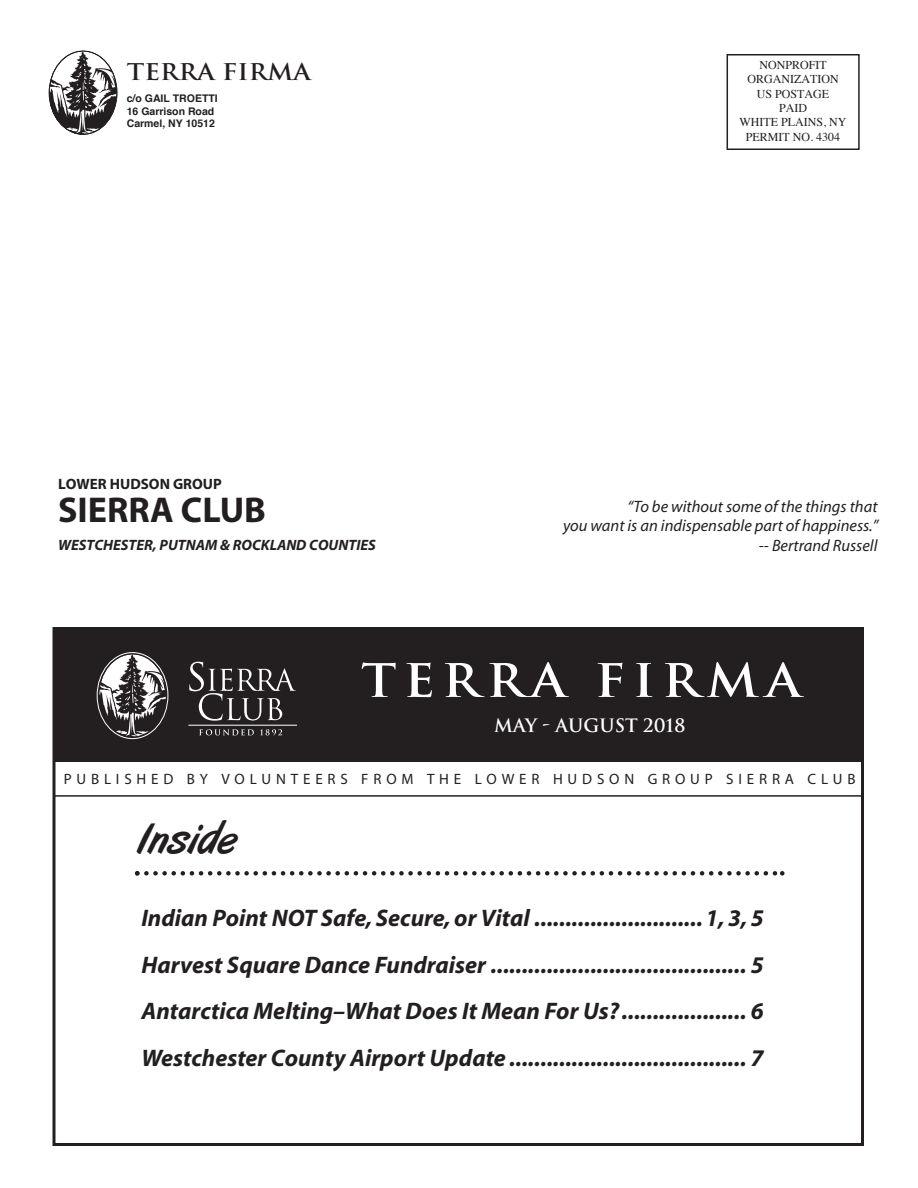
<style>
.page{position:relative;width:918px;height:1188px;background:#fff}
.page>*{position:absolute;margin:0;border:0;box-sizing:border-box;transform-origin:0 0}
.t1{font:700 45px "Trajan";letter-spacing:.135em;color:#fff;scale:1.12 1}
.t2{font:43.5px "Art Brush";color:#231f20}
.t3{font:700 36px "Myriad";color:#231f20}
.t4{font:italic 700 24px/46.5px "Myriad";color:#231f20;text-align:justify}
.t5{font:700 22.5px "Trajan";color:#231f20;scale:1.1 1}
.t6{font:700 18px "Trajan";color:#fff}
.t7{font:italic 16.5px/19.8px "Myriad";color:#231f20;text-align:right}
.t8{font:15px "Myriad Pro";letter-spacing:.32em;color:#231f20}
.t9{font:italic 700 15px "Myriad";color:#231f20}
.t10{font:700 15px "Myriad";color:#231f20}
.t11{font:12px/14.4px "Times";color:#231f20;text-align:center}
.t12{font:700 10.5px/12.6px "Helvetica";color:#231f20}
</style>
<div class="page">
<div style="left:727px;top:54px;width:133px;height:96px;border:2px solid #231f20"></div>
<svg style="left:49px;top:51px;width:68px;height:83px"></svg>
<div style="left:49px;top:51px;width:68px;height:84px;border:1px solid #231f20;border-radius:50%"></div>
<div style="left:47px;top:49px;width:72px;height:87px;border:1px solid #fff;border-radius:50%"></div>
<div style="left:55px;top:627px;width:807px;height:135px;background:#231f20"></div>
<svg style="left:98px;top:653px;width:69px;height:85px"></svg>
<div style="left:99px;top:654px;width:68px;height:83px;border:1px solid #231f20;border-radius:50%"></div>
<div style="left:97px;top:652px;width:71px;height:87px;border:1px solid #fff;border-radius:50%"></div>
<hr style="left:188px;top:725px;width:109px;height:1px;background:#fff">
<svg style="left:199px;top:729px;width:55px;height:6px"></svg>
<svg style="left:260px;top:729px;width:22px;height:6px"></svg>
<svg style="left:189px;top:662px;width:107px;height:59px"></svg>
<hr style="left:54px;top:795px;width:808px;height:2px;background:#231f20">
<svg style="left:135px;top:871px;width:649px;height:5px"></svg>
<p class="t5" style="left:127px;top:57px;width:169px">TERRA FIRMA</p>
<p class="t12" style="left:127px;top:92px;width:93px">c/o GAIL TROETTI<br>16 Garrison Road<br>Carmel, NY 10512</p>
<p class="t10" style="left:58px;top:476px;width:165px">LOWER HUDSON GROUP</p>
<h3 class="t3" style="left:58px;top:491px;width:209px">SIERRA CLUB</h3>
<p class="t9" style="left:58px;top:537px;width:319px">WESTCHESTER, PUTNAM &amp; ROCKLAND COUNTIES</p>
<p class="t11" style="left:740px;top:57px;width:108px">NONPROFIT<br>ORGANIZATION<br>US POSTAGE<br>PAID<br>WHITE PLAINS, NY<br>PERMIT NO. 4304</p>
<p class="t7" style="left:563px;top:497px;width:317px">“To be without some of the things that<br>you want is an indispensable part of happiness.” -- Bertrand Russell</p>
<h1 class="t1" style="left:361px;top:653px;width:394px">TERRA FIRMA</h1>
<p class="t6" style="left:494px;top:714px;width:193px">MAY - AUGUST 2018</p>
<p class="t8" style="left:64px;top:769px;width:793px">PUBLISHED BY VOLUNTEERS FROM THE LOWER HUDSON GROUP SIERRA CLUB</p>
<h2 class="t2" style="left:137px;top:815px;width:101px">Inside</h2>
<p class="t4" style="left:141px;top:896px;width:624px">Indian Point NOT Safe, Secure, or Vital ...........................1, 3, 5<br>Harvest Square Dance Fundraiser ......................................... 5<br>Antarctica Melting–What Does It Mean For Us? .................... 6<br>Westchester County Airport Update ...................................... 7</p>
</div>
